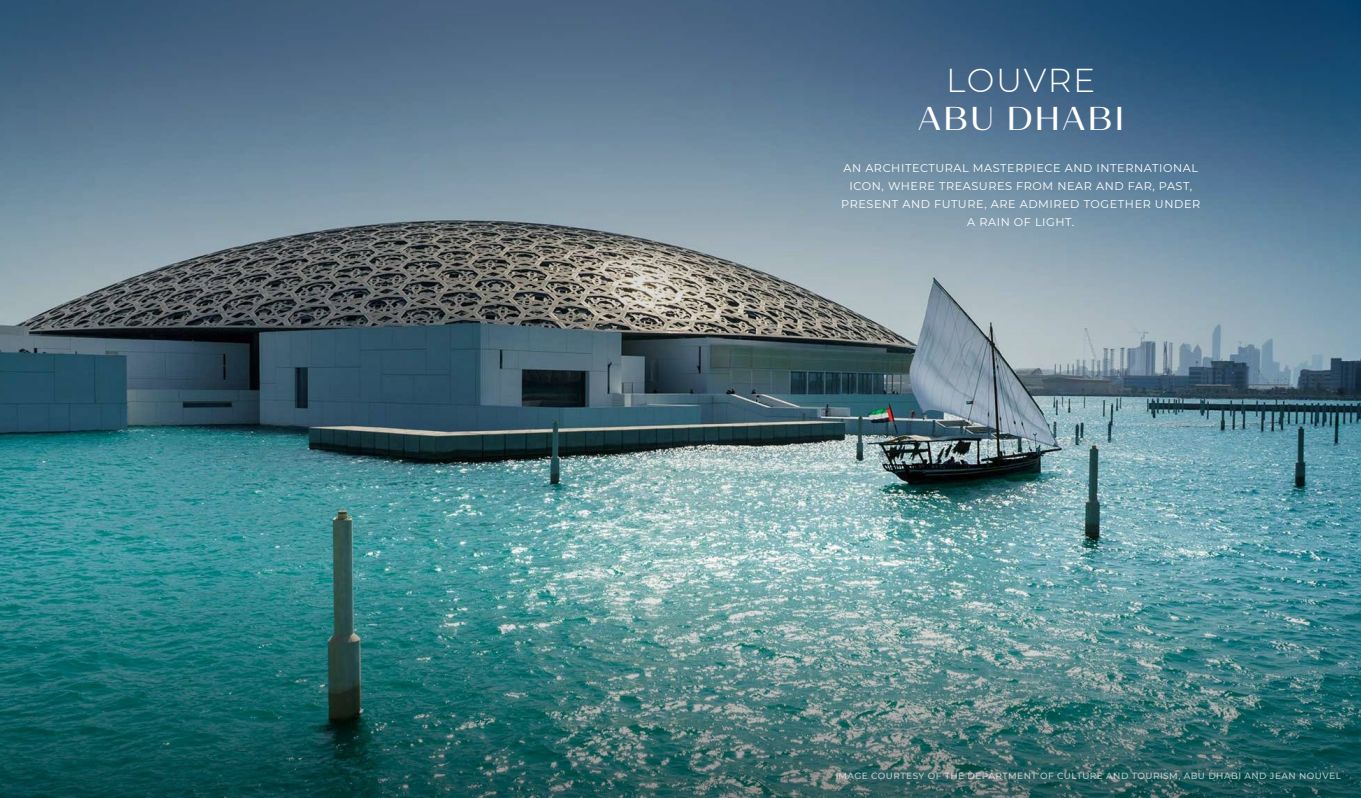
<style>
.page{position:relative;width:1361px;height:798px;background:#fff}
.page>*{position:absolute;margin:0;border:0;box-sizing:border-box;transform-origin:0 0}
.t1{font:500 33px "Mansory";letter-spacing:.055em;color:#fff}
.t2{font:300 33px "Montserrat";letter-spacing:.05em;color:#fff}
.t3{font:11.25px/18px "Montserrat";letter-spacing:.05em;color:#fff;text-align:center}
.t4{font:500 9px "Montserrat";letter-spacing:.05em;color:#fff}
</style>
<div class="page">
<img style="left:0;top:540px;width:1361px;height:20px">
<img style="left:0;top:560px;width:1361px;height:237px">
<img style="left:0;top:0;width:1361px;height:540px">
<h1 class="t2" style="left:946px;top:58px;width:150px">LOUVRE</h1>
<h1 class="t1" style="left:917px;top:97px;width:209px">ABU DHABI</h1>
<p class="t3" style="left:841px;top:159px;width:360px">AN ARCHITECTURAL MASTERPIECE AND INTERNATIONAL ICON, WHERE TREASURES FROM NEAR AND FAR, PAST, PRESENT AND FUTURE, ARE ADMIRED TOGETHER UNDER A RAIN OF LIGHT.</p>
<p class="t4" style="left:835px;top:769px;width:507px">IMAGE COURTESY OF THE DEPARTMENT OF CULTURE AND TOURISM, ABU DHABI AND JEAN NOUVEL</p>
</div>
